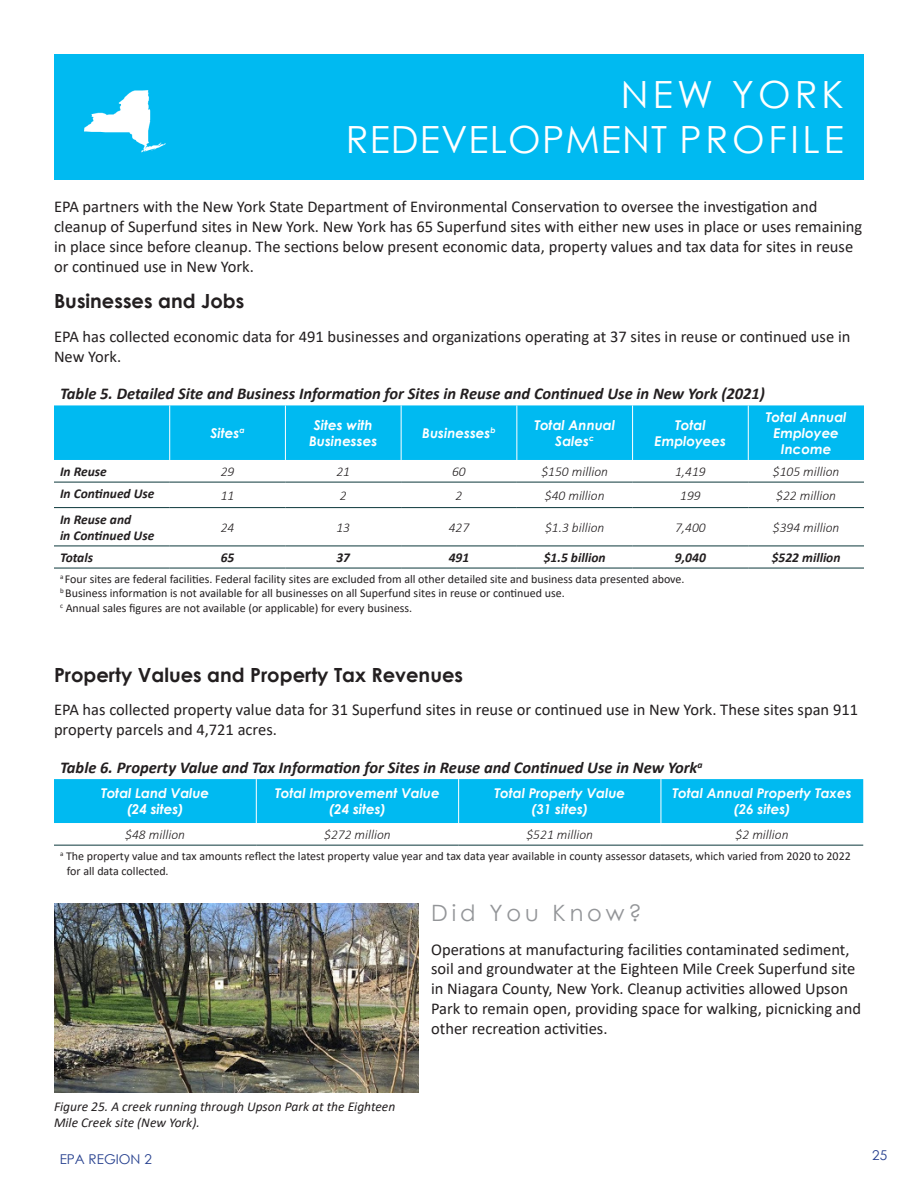
<style>
.page{position:relative;width:918px;height:1188px;background:#fff}
.page>*{position:absolute;margin:0;border:0;box-sizing:border-box;transform-origin:0 0}
.t1{font:37.5px "Century Gothic";letter-spacing:.03em;color:#fff}
.t2{font:22.5px "Century Gothic";letter-spacing:.17em;color:#939598}
.t3{font:700 19.5px "Century Gothic";color:#231f20}
.t4{font:16.5px/19.8px "Calibri";color:#231f20}
.t5{font:italic 700 16.5px "Calibri";color:#231f20}
.t6{font:italic 700 13.5px/16.2px "Century Gothic";color:#fff;text-align:center}
.t7{font:italic 300 13.5px "Calibri";color:#231f20}
.t8{font:italic 700 13.5px/16.2px "Calibri";color:#231f20}
.t9{font:italic 13.5px/16.2px "Calibri";color:#231f20}
.t10{font:13.5px "Century Gothic";color:#253f8e}
.t11{font:12px/14.4px "Calibri";color:#231f20}
</style>
<div class="page">
<div style="left:54px;top:54px;width:810px;height:125px;background:#00baf1"></div>
<img style="left:84px;top:90px;width:82px;height:63px">
<div style="left:54px;top:405px;width:810px;height:55px;background:#00baf1"></div>
<hr style="left:169px;top:405px;width:1px;height:55px;background:#fff">
<hr style="left:285px;top:405px;width:1px;height:55px;background:#fff">
<hr style="left:401px;top:405px;width:1px;height:55px;background:#fff">
<hr style="left:516px;top:405px;width:1px;height:55px;background:#fff">
<hr style="left:632px;top:405px;width:1px;height:55px;background:#fff">
<hr style="left:748px;top:405px;width:1px;height:55px;background:#fff">
<hr style="left:54px;top:482px;width:116px;height:1px;background:#0c383b">
<hr style="left:170px;top:482px;width:115px;height:1px;background:#0c383b">
<hr style="left:285px;top:482px;width:116px;height:1px;background:#0c383b">
<hr style="left:401px;top:482px;width:116px;height:1px;background:#0c383b">
<hr style="left:517px;top:482px;width:116px;height:1px;background:#0c383b">
<hr style="left:633px;top:482px;width:115px;height:1px;background:#0c383b">
<hr style="left:748px;top:482px;width:116px;height:1px;background:#0c383b">
<hr style="left:54px;top:507px;width:116px;height:1px;background:#0c383b">
<hr style="left:170px;top:507px;width:115px;height:1px;background:#0c383b">
<hr style="left:285px;top:507px;width:116px;height:1px;background:#0c383b">
<hr style="left:401px;top:507px;width:116px;height:1px;background:#0c383b">
<hr style="left:517px;top:507px;width:116px;height:1px;background:#0c383b">
<hr style="left:633px;top:507px;width:115px;height:1px;background:#0c383b">
<hr style="left:748px;top:507px;width:116px;height:1px;background:#0c383b">
<hr style="left:54px;top:546px;width:116px;height:1px;background:#0c383b">
<hr style="left:170px;top:546px;width:115px;height:1px;background:#0c383b">
<hr style="left:285px;top:546px;width:116px;height:1px;background:#0c383b">
<hr style="left:401px;top:546px;width:116px;height:1px;background:#0c383b">
<hr style="left:517px;top:546px;width:116px;height:1px;background:#0c383b">
<hr style="left:633px;top:546px;width:115px;height:1px;background:#0c383b">
<hr style="left:748px;top:546px;width:116px;height:1px;background:#0c383b">
<hr style="left:54px;top:568px;width:116px;height:1px;background:#0c383b">
<hr style="left:170px;top:568px;width:115px;height:1px;background:#0c383b">
<hr style="left:285px;top:568px;width:116px;height:1px;background:#0c383b">
<hr style="left:401px;top:568px;width:116px;height:1px;background:#0c383b">
<hr style="left:517px;top:568px;width:116px;height:1px;background:#0c383b">
<hr style="left:633px;top:568px;width:115px;height:1px;background:#0c383b">
<hr style="left:748px;top:568px;width:116px;height:1px;background:#0c383b">
<div style="left:54px;top:779px;width:809px;height:44px;background:#00baf1"></div>
<hr style="left:256px;top:779px;width:1px;height:44px;background:#fff">
<hr style="left:458px;top:779px;width:1px;height:44px;background:#fff">
<hr style="left:661px;top:779px;width:1px;height:44px;background:#fff">
<hr style="left:54px;top:845px;width:202px;height:1px;background:#0c383b">
<hr style="left:256px;top:845px;width:203px;height:1px;background:#0c383b">
<hr style="left:459px;top:845px;width:202px;height:1px;background:#0c383b">
<hr style="left:661px;top:845px;width:202px;height:1px;background:#0c383b">
<img style="left:54px;top:903px;width:364px;height:189px">
<p class="t1" style="left:621px;top:68px;width:224px">NEW YORK</p>
<p class="t1" style="left:346px;top:113px;width:499px">REDEVELOPMENT PROFILE</p>
<p class="t4" style="left:54px;top:196px;width:810px">EPA partners with the New York State Department of Environmental Conservation to oversee the investigation and cleanup of Superfund sites in New York. New York has 65 Superfund sites with either new uses in place or uses remaining in place since before cleanup. The sections below present economic data, property values and tax data for sites in reuse or continued use in New York.</p>
<p class="t3" style="left:54px;top:287px;width:192px">Businesses and Jobs</p>
<p class="t4" style="left:54px;top:326px;width:798px">EPA has collected economic data for 491 businesses and organizations operating at 37 sites in reuse or continued use in<br>New York.</p>
<p class="t5" style="left:60px;top:382px;width:707px">Table 5. Detailed Site and Business Information for Sites in Reuse and Continued Use in New York (2021)</p>
<p class="t6" style="left:211px;top:424px;width:36px">Sites<sup>a</sup></p>
<p class="t6" style="left:309px;top:416px;width:70px">Sites with<br>Businesses</p>
<p class="t6" style="left:422px;top:424px;width:75px">Businesses<sup>b</sup></p>
<p class="t6" style="left:534px;top:416px;width:82px">Total Annual<br>Sales<sup>c</sup></p>
<p class="t6" style="left:655px;top:416px;width:73px">Total<br>Employees</p>
<p class="t6" style="left:766px;top:408px;width:82px">Total Annual<br>Employee<br>Income</p>
<p class="t8" style="left:60px;top:463px;width:48px">In Reuse</p>
<p class="t7" style="left:221px;top:463px;width:15px">29</p>
<p class="t7" style="left:336px;top:463px;width:15px">21</p>
<p class="t7" style="left:452px;top:463px;width:15px">60</p>
<p class="t7" style="left:541px;top:463px;width:68px">$150 million</p>
<p class="t7" style="left:675px;top:463px;width:32px">1,419</p>
<p class="t7" style="left:773px;top:463px;width:68px">$105 million</p>
<p class="t8" style="left:60px;top:485px;width:96px">In Continued Use</p>
<p class="t7" style="left:221px;top:487px;width:15px">11</p>
<p class="t7" style="left:340px;top:487px;width:8px">2</p>
<p class="t7" style="left:456px;top:487px;width:8px">2</p>
<p class="t7" style="left:545px;top:487px;width:61px">$40 million</p>
<p class="t7" style="left:680px;top:487px;width:22px">199</p>
<p class="t7" style="left:776px;top:487px;width:61px">$22 million</p>
<p class="t8" style="left:60px;top:511px;width:96px">In Reuse and<br>in Continued Use</p>
<p class="t7" style="left:221px;top:519px;width:15px">24</p>
<p class="t7" style="left:336px;top:519px;width:15px">13</p>
<p class="t7" style="left:449px;top:519px;width:22px">427</p>
<p class="t7" style="left:545px;top:519px;width:61px">$1.3 billion</p>
<p class="t7" style="left:675px;top:519px;width:32px">7,400</p>
<p class="t7" style="left:773px;top:519px;width:68px">$394 million</p>
<p class="t8" style="left:60px;top:549px;width:35px">Totals</p>
<p class="t8" style="left:221px;top:549px;width:15px">65</p>
<p class="t8" style="left:336px;top:549px;width:15px">37</p>
<p class="t8" style="left:449px;top:549px;width:22px">491</p>
<p class="t8" style="left:544px;top:549px;width:63px">$1.5 billion</p>
<p class="t8" style="left:675px;top:549px;width:32px">9,040</p>
<p class="t8" style="left:772px;top:549px;width:70px">$522 million</p>
<p class="t11" style="left:60px;top:572px;width:626px"><sup>a</sup> Four sites are federal facilities. Federal facility sites are excluded from all other detailed site and business data presented above.</p>
<p class="t11" style="left:60px;top:586px;width:506px"><sup>b</sup> Business information is not available for all businesses on all Superfund sites in reuse or continued use.</p>
<p class="t11" style="left:60px;top:600px;width:354px"><sup>c</sup> Annual sales figures are not available (or applicable) for every business.</p>
<p class="t3" style="left:54px;top:660px;width:411px">Property Values and Property Tax Revenues</p>
<p class="t4" style="left:54px;top:700px;width:806px">EPA has collected property value data for 31 Superfund sites in reuse or continued use in New York. These sites span 911 property parcels and 4,721 acres.</p>
<p class="t5" style="left:60px;top:756px;width:644px">Table 6. Property Value and Tax Information for Sites in Reuse and Continued Use in New York<sup>a</sup></p>
<p class="t6" style="left:101px;top:784px;width:110px">Total Land Value</p>
<p class="t6" style="left:127px;top:801px;width:58px">(24 sites)</p>
<p class="t6" style="left:275px;top:784px;width:166px">Total Improvement Value</p>
<p class="t6" style="left:329px;top:801px;width:58px">(24 sites)</p>
<p class="t6" style="left:494px;top:784px;width:132px">Total Property Value</p>
<p class="t6" style="left:531px;top:801px;width:58px">(31 sites)</p>
<p class="t6" style="left:672px;top:784px;width:181px">Total Annual Property Taxes (26 sites)</p>
<p class="t7" style="left:125px;top:826px;width:61px">$48 million</p>
<p class="t7" style="left:324px;top:826px;width:68px">$272 million</p>
<p class="t7" style="left:526px;top:826px;width:68px">$521 million</p>
<p class="t7" style="left:736px;top:826px;width:54px">$2 million</p>
<p class="t11" style="left:67px;top:849px;width:786px;text-indent:-7px"><sup>a</sup> The property value and tax amounts reflect the latest property value year and tax data year available in county assessor datasets, which varied from 2020 to 2022 for all data collected.</p>
<p class="t9" style="left:54px;top:1098px;width:343px">Figure 25. A creek running through Upson Park at the Eighteen<br>Mile Creek site (New York).</p>
<p class="t2" style="left:431px;top:898px;width:212px">Did You Know?</p>
<p class="t4" style="left:431px;top:939px;width:432px">Operations at manufacturing facilities contaminated sediment, soil and groundwater at the Eighteen Mile Creek Superfund site in Niagara County, New York. Cleanup activities allowed Upson Park to remain open, providing space for walking, picnicking and other recreation activities.</p>
<p class="t10" style="left:60px;top:1149px;width:94px">EPA REGION 2</p>
<p class="t10" style="left:872px;top:1146px;width:16px">25</p>
</div>
